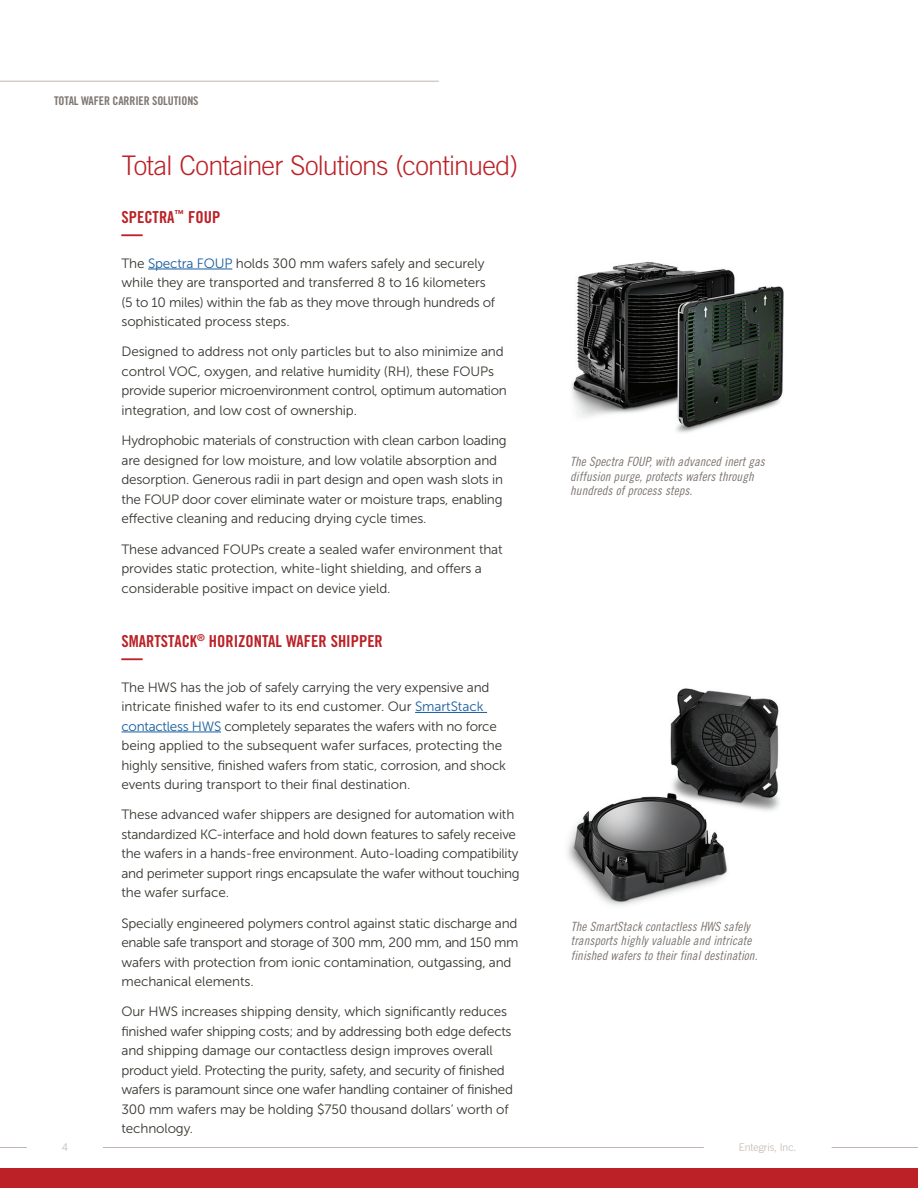
<style>
.page{position:relative;width:918px;height:1188px;background:#fff}
.page>*{position:absolute;margin:0;border:0;box-sizing:border-box;transform-origin:0 0}
.t1{font:300 27px "Trade Gothic LT Std";letter-spacing:-.025em;color:#bb2127}
.t2{font:700 expanded 20.25px "Trade Gothic LT Std";color:#bb2127;scale:1.05 1}
.t3{font:16.5px "Trade Gothic LT Std Bd Cn 20";color:#bb2127}
.t4{font:13.5px/19.5px "Museo Sans 300";letter-spacing:-.015em;color:#38352f}
.t5{font:12.75px/14.7px "Trade Gothic LT Std Cn 18 Obl";letter-spacing:.005em;color:#7e7672}
.t6{font:12px "Trade Gothic LT Std Bd Cn 20";letter-spacing:-.01em;color:#7e7672}
.t7{font:300 10.5px "Trade Gothic LT Std";letter-spacing:-.005em;color:#c0b5ae}
.s1{color:#175d9e}
</style>
<div class="page">
<svg style="left:0;top:1147px;width:27px;height:1px"></svg>
<hr style="left:103px;top:1147px;width:815px;height:1px;background:#c0b5ae">
<hr style="left:0;top:81px;width:439px;height:1px;background:#c0b5ae">
<svg style="left:704px;top:1147px;width:128px;height:1px"></svg>
<div style="left:0;top:1168px;width:918px;height:20px;background:#bb2127"></div>
<hr style="left:148px;top:269px;width:84px;height:1px;background:#175d9e">
<hr style="left:415px;top:712px;width:72px;height:1px;background:#175d9e">
<hr style="left:122px;top:732px;width:99px;height:1px;background:#175d9e">
<img style="left:571px;top:262px;width:213px;height:171px">
<img style="left:567px;top:688px;width:213px;height:218px">
<p class="t6" style="left:54px;top:93px;width:146px">TOTAL WAFER CARRIER SOLUTIONS</p>
<p class="t7" style="left:62px;top:1141px;width:7px">4</p>
<h1 class="t1" style="left:122px;top:149px;width:398px">Total Container Solutions (continued)</h1>
<p class="t3" style="left:122px;top:207px;width:100px">SPECTRA<sup>™</sup> FOUP</p>
<h2 class="t2" style="left:122px;top:220px;width:22px">—</h2>
<p class="t4" style="left:122px;top:253px;width:375px">The <span class="s1">Spectra FOUP</span> holds 300 mm wafers safely and securely while they are transported and transferred 8 to 16 kilometers (5 to 10 miles) within the fab as they move through hundreds of sophisticated process steps.</p>
<p class="t4" style="left:122px;top:342px;width:387px">Designed to address not only particles but to also minimize and control VOC, oxygen, and relative humidity (RH), these FOUPs provide superior microenvironment control, optimum automation integration, and low cost of ownership.</p>
<p class="t4" style="left:122px;top:431px;width:387px">Hydrophobic materials of construction with clean carbon loading are designed for low moisture, and low volatile absorption and desorption. Generous radii in part design and open wash slots in the FOUP door cover eliminate water or moisture traps, enabling effective cleaning and reducing drying cycle times.</p>
<p class="t4" style="left:122px;top:539px;width:383px">These advanced FOUPs create a sealed wafer environment that provides static protection, white-light shielding, and offers a considerable positive impact on device yield.</p>
<p class="t3" style="left:122px;top:631px;width:263px">SMARTSTACK<sup>®</sup> HORIZONTAL WAFER SHIPPER</p>
<h2 class="t2" style="left:122px;top:644px;width:22px">—</h2>
<p class="t4" style="left:122px;top:677px;width:386px">The HWS has the job of safely carrying the very expensive and intricate finished wafer to its end customer. Our <span class="s1">SmartStack contactless HWS</span> completely separates the wafers with no force being applied to the subsequent wafer surfaces, protecting the highly sensitive, finished wafers from static, corrosion, and shock events during transport to their final destination.</p>
<p class="t4" style="left:122px;top:805px;width:400px">These advanced wafer shippers are designed for automation with standardized KC-interface and hold down features to safely receive the wafers in a hands-free environment. Auto-loading compatibility and perimeter support rings encapsulate the wafer without touching the wafer surface.</p>
<p class="t4" style="left:122px;top:913px;width:399px">Specially engineered polymers control against static discharge and enable safe transport and storage of 300 mm, 200 mm, and 150 mm wafers with protection from ionic contamination, outgassing, and mechanical elements.</p>
<p class="t4" style="left:122px;top:1002px;width:393px">Our HWS increases shipping density, which significantly reduces finished wafer shipping costs; and by addressing both edge defects and shipping damage our contactless design improves overall product yield. Protecting the purity, safety, and security of finished wafers is paramount since one wafer handling container of finished 300 mm wafers may be holding $750 thousand dollars’ worth of technology.</p>
<p class="t5" style="left:570px;top:455px;width:196px">The Spectra FOUP, with advanced inert gas diffusion purge, protects wafers through hundreds of process steps.</p>
<p class="t5" style="left:571px;top:919px;width:188px">The SmartStack contactless HWS safely transports highly valuable and intricate finished wafers to their final destination.</p>
<p class="t7" style="left:739px;top:1141px;width:59px">Entegris, Inc.</p>
</div>
